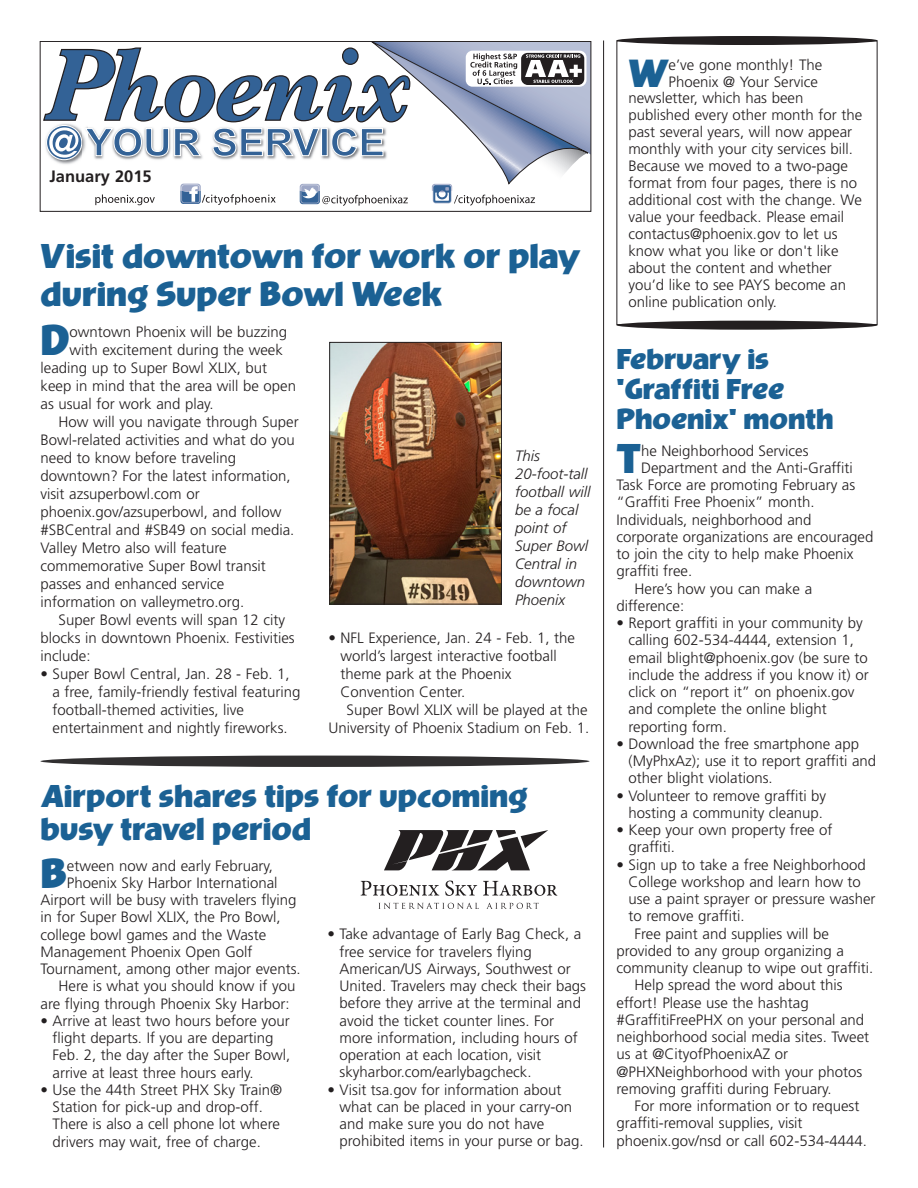
<style>
.page{position:relative;width:918px;height:1188px;background:#fff}
.page>*{position:absolute;margin:0;border:0;box-sizing:border-box;transform-origin:0 0}
.t1{font:700 44.7px "Burghley";color:#1b6194}
.t2{font:700 43.5px "Burghley";color:#1b6194}
.t3{font:700 41.1px "Burghley";color:#1b6194}
.t4{font:700 36px/37.5px "Burghley";color:#1b6194}
.t5{font:700 33px/33px "Burghley";color:#1b6194}
.t6{font:700 30px/30px "Burghley";color:#1b6194}
.t7{font:700 16.5px "Frutiger";color:#231f20}
.t8{font:300 15px/17.2px "Frutiger";color:#231f20}
.t9{font:italic 300 15px/18px "Frutiger";color:#231f20}
</style>
<div class="page">
<div style="left:41px;top:756px;width:549px;height:11px;background:#312f30;border-radius:50%"></div>
<img style="left:331px;top:344px;width:169px;height:258px">
<div style="left:329px;top:342px;width:173px;height:262px;border:1px solid #231f20"></div>
<div style="left:616px;top:36px;width:262px;height:9px;background:#231f20;border-radius:50%"></div>
<div style="left:616px;top:41px;width:262px;height:284px;border:1px solid #231f20"></div>
<hr style="left:603px;top:40px;width:1px;height:1107px;background:#231f20">
<svg style="left:42px;top:41px;width:549px;height:165px"></svg>
<div style="left:616px;top:321px;width:262px;height:9px;background:#231f20;border-radius:50%"></div>
<svg style="left:384px;top:830px;width:164px;height:40px"></svg>
<svg style="left:379px;top:903px;width:100px;height:6px"></svg>
<svg style="left:486px;top:903px;width:53px;height:6px"></svg>
<svg style="left:361px;top:881px;width:78px;height:15px"></svg>
<svg style="left:445px;top:881px;width:32px;height:15px"></svg>
<svg style="left:483px;top:881px;width:74px;height:15px"></svg>
<p class="t7" style="left:50px;top:170px;width:104px">January 2015</p>
<h3 class="t4" style="left:41px;top:237px;width:541px">Visit downtown for work or play during Super Bowl Week</h3>
<h1 class="t1" style="left:41px;top:314px;width:31px">D</h1>
<p class="t8" style="left:70px;top:325px;width:219px">owntown Phoenix will be buzzing</p>
<p class="t8" style="left:70px;top:343px;width:215px">with excitement during the week</p>
<p class="t8" style="left:41px;top:361px;width:228px">leading up to Super Bowl XLIX, but</p>
<p class="t8" style="left:41px;top:379px;width:257px">keep in mind that the area will be open</p>
<p class="t8" style="left:41px;top:397px;width:175px">as usual for work and play.</p>
<p class="t8" style="left:59px;top:415px;width:242px">How will you navigate through Super</p>
<p class="t8" style="left:41px;top:433px;width:256px">Bowl-related activities and what do you</p>
<p class="t8" style="left:41px;top:451px;width:197px">need to know before traveling</p>
<p class="t8" style="left:41px;top:469px;width:252px">downtown? For the latest information,</p>
<p class="t8" style="left:41px;top:487px;width:161px">visit azsuperbowl.com or</p>
<p class="t8" style="left:41px;top:505px;width:242px">phoenix.gov/azsuperbowl, and follow</p>
<p class="t8" style="left:41px;top:523px;width:255px">#SBCentral and #SB49 on social media.</p>
<p class="t8" style="left:41px;top:541px;width:188px">Valley Metro also will feature</p>
<p class="t8" style="left:41px;top:559px;width:227px">commemorative Super Bowl transit</p>
<p class="t8" style="left:41px;top:577px;width:185px">passes and enhanced service</p>
<p class="t8" style="left:41px;top:595px;width:205px">information on valleymetro.org.</p>
<p class="t8" style="left:59px;top:613px;width:228px">Super Bowl events will span 12 city</p>
<p class="t8" style="left:41px;top:631px;width:256px">blocks in downtown Phoenix. Festivities</p>
<p class="t8" style="left:41px;top:649px;width:52px">include:</p>
<p class="t8" style="left:53px;top:666px;width:250px;line-height:18px;text-indent:-12px">• Super Bowl Central, Jan. 28 - Feb. 1, a free, family-friendly festival featuring football-themed activities, live entertainment and nightly fireworks.</p>
<p class="t9" style="left:515px;top:448px;width:77px">This<br>20-foot-tall football will be a focal point of<br>Super Bowl<br>Central in downtown<br>Phoenix</p>
<p class="t8" style="left:328px;top:630px;width:248px">• NFL Experience, Jan. 24 - Feb. 1, the</p>
<p class="t8" style="left:340px;top:648px;width:218px">world’s largest interactive football</p>
<p class="t8" style="left:340px;top:666px;width:172px">theme park at the Phoenix</p>
<p class="t8" style="left:340px;top:684px;width:126px">Convention Center.</p>
<p class="t8" style="left:346px;top:702px;width:243px">Super Bowl XLIX will be played at the</p>
<p class="t8" style="left:328px;top:720px;width:262px">University of Phoenix Stadium on Feb. 1.</p>
<h3 class="t5" style="left:40px;top:779px;width:489px">Airport shares tips for upcoming busy travel period</h3>
<h2 class="t2" style="left:40px;top:847px;width:28px">B</h2>
<p class="t8" style="left:67px;top:858px;width:208px">etween now and early February,</p>
<p class="t8" style="left:67px;top:875px;width:212px">Phoenix Sky Harbor International</p>
<p class="t8" style="left:41px;top:892px;width:257px">Airport will be busy with travelers flying</p>
<p class="t8" style="left:41px;top:910px;width:242px">in for Super Bowl XLIX, the Pro Bowl,</p>
<p class="t8" style="left:41px;top:927px;width:227px">college bowl games and the Waste</p>
<p class="t8" style="left:41px;top:944px;width:214px">Management Phoenix Open Golf</p>
<p class="t8" style="left:41px;top:961px;width:262px">Tournament, among other major events.</p>
<p class="t8" style="left:59px;top:979px;width:238px">Here is what you should know if you</p>
<p class="t8" style="left:41px;top:996px;width:251px">are flying through Phoenix Sky Harbor:</p>
<p class="t8" style="left:53px;top:1013px;width:239px;text-indent:-12px">• Arrive at least two hours before your flight departs. If you are departing Feb. 2, the day after the Super Bowl, arrive at least three hours early.</p>
<p class="t8" style="left:52px;top:1082px;width:231px;text-indent:-12px">• Use the 44th Street PHX Sky Train® Station for pick-up and drop-off.<br>There is also a cell phone lot where drivers may wait, free of charge.</p>
<p class="t8" style="left:340px;top:927px;width:248px;text-indent:-12px">• Take advantage of Early Bag Check, a free service for travelers flying American/US Airways, Southwest or United. Travelers may check their bags before they arrive at the terminal and avoid the ticket counter lines. For more information, including hours of operation at each location, visit skyharbor.com/earlybagcheck.</p>
<p class="t8" style="left:340px;top:1082px;width:245px;text-indent:-12px">• Visit tsa.gov for information about what can be placed in your carry-on and make sure you do not have prohibited items in your purse or bag.</p>
<h3 class="t3" style="left:628px;top:48px;width:42px">W</h3>
<p class="t8" style="left:669px;top:57px;width:155px">e’ve gone monthly! The</p>
<p class="t8" style="left:669px;top:74px;width:151px">Phoenix @ Your Service</p>
<p class="t8" style="left:628px;top:91px;width:176px">newsletter, which has been</p>
<p class="t8" style="left:628px;top:108px;width:235px">published every other month for the</p>
<p class="t8" style="left:628px;top:125px;width:225px">past several years, will now appear</p>
<p class="t8" style="left:628px;top:142px;width:226px">monthly with your city services bill.</p>
<p class="t8" style="left:628px;top:159px;width:221px">Because we moved to a two-page</p>
<p class="t8" style="left:628px;top:176px;width:230px">format from four pages, there is no</p>
<p class="t8" style="left:628px;top:193px;width:235px">additional cost with the change. We</p>
<p class="t8" style="left:628px;top:209px;width:217px">value your feedback. Please email</p>
<p class="t8" style="left:628px;top:226px;width:211px">contactus@phoenix.gov to let us</p>
<p class="t8" style="left:628px;top:243px;width:212px">know what you like or don't like</p>
<p class="t8" style="left:628px;top:260px;width:205px">about the content and whether</p>
<p class="t8" style="left:628px;top:277px;width:219px">you’d like to see PAYS become an</p>
<p class="t8" style="left:628px;top:294px;width:150px">online publication only.</p>
<h3 class="t6" style="left:616px;top:344px;width:219px">February is 'Graffiti Free<br>Phoenix' month</h3>
<h2 class="t2" style="left:616px;top:432px;width:26px">T</h2>
<p class="t8" style="left:641px;top:443px;width:169px">he Neighborhood Services</p>
<p class="t8" style="left:641px;top:460px;width:213px">Department and the Anti-Graffiti</p>
<p class="t8" style="left:617px;top:478px;width:240px">Task Force are promoting February as</p>
<p class="t8" style="left:617px;top:495px;width:200px">“Graffiti Free Phoenix” month.</p>
<p class="t8" style="left:617px;top:512px;width:197px">Individuals, neighborhood and</p>
<p class="t8" style="left:617px;top:529px;width:258px">corporate organizations are encouraged</p>
<p class="t8" style="left:617px;top:547px;width:239px">to join the city to help make Phoenix</p>
<p class="t8" style="left:617px;top:564px;width:77px">graffiti free.</p>
<p class="t8" style="left:635px;top:581px;width:179px">Here’s how you can make a</p>
<p class="t8" style="left:617px;top:598px;width:69px">difference:</p>
<p class="t8" style="left:629px;top:616px;width:242px;text-indent:-12px">• Report graffiti in your community by calling 602-534-4444, extension 1, email blight@phoenix.gov (be sure to include the address if you know it) or click on “report it” on phoenix.gov and complete the online blight reporting form.</p>
<p class="t8" style="left:629px;top:736px;width:249px;text-indent:-12px">• Download the free smartphone app (MyPhxAz); use it to report graffiti and other blight violations.</p>
<p class="t8" style="left:617px;top:788px;width:211px;text-align:center">• Volunteer to remove graffiti by hosting a community cleanup.</p>
<p class="t8" style="left:629px;top:823px;width:206px;text-indent:-12px">• Keep your own property free of graffiti.</p>
<p class="t8" style="left:617px;top:857px;width:251px">• Sign up to take a free Neighborhood</p>
<p class="t8" style="left:629px;top:874px;width:234px">College workshop and learn how to</p>
<p class="t8" style="left:629px;top:892px;width:249px">use a paint sprayer or pressure washer</p>
<p class="t8" style="left:629px;top:909px;width:118px">to remove graffiti.</p>
<p class="t8" style="left:635px;top:926px;width:196px">Free paint and supplies will be</p>
<p class="t8" style="left:617px;top:943px;width:229px">provided to any group organizing a</p>
<p class="t8" style="left:617px;top:961px;width:258px">community cleanup to wipe out graffiti.</p>
<p class="t8" style="left:635px;top:978px;width:210px">Help spread the word about this</p>
<p class="t8" style="left:617px;top:995px;width:194px">effort! Please use the hashtag</p>
<p class="t8" style="left:617px;top:1012px;width:249px">#GraffitiFreePHX on your personal and</p>
<p class="t8" style="left:617px;top:1030px;width:254px">neighborhood social media sites. Tweet</p>
<p class="t8" style="left:617px;top:1047px;width:173px">us at @CityofPhoenixAZ or</p>
<p class="t8" style="left:617px;top:1064px;width:247px">@PHXNeighborhood with your photos</p>
<p class="t8" style="left:617px;top:1081px;width:217px">removing graffiti during February.</p>
<p class="t8" style="left:635px;top:1099px;width:226px">For more information or to request</p>
<p class="t8" style="left:617px;top:1116px;width:188px">graffiti-removal supplies, visit</p>
<p class="t8" style="left:617px;top:1133px;width:252px">phoenix.gov/nsd or call 602-534-4444.</p>
</div>
